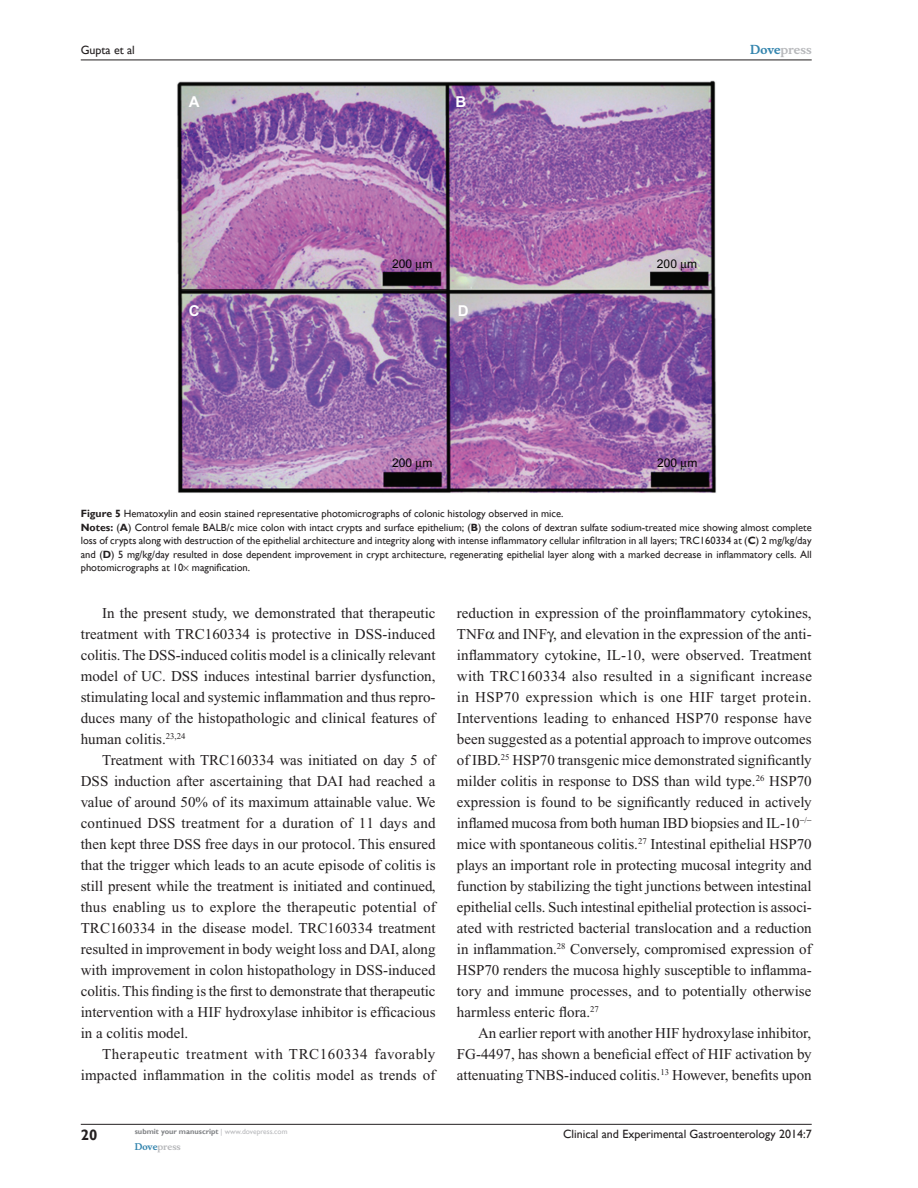
<style>
.page{position:relative;width:918px;height:1188px;background:#fff}
.page>*{position:absolute;margin:0;border:0;box-sizing:border-box;transform-origin:0 0}
.Tx{font:15px/21px "Times New Roman";color:#231f20;text-align:justify}
.t1{font:700 15px "Arial";color:#fff}
.t2{font:700 15px "Gill Sans";color:#231f20}
.t3{font:12px "Gill Sans";color:#231f20}
.t4{font:12px "Arial";color:#040503}
.t5{font:700 12px "Musee";color:#b8b9bc}
.TSNRI{font:10.5px/13.5px "Gill Sans";color:#231f20;text-align:justify}
.FC{font:10.5px "Gill Sans";color:#231f20}
.t6{font:700 9px "Musee";color:#b8b9bc}
.t7{font:700 7.5px "Gill Sans";color:#808285}
.s1{color:#3485ae}
.s2{font-weight:700}
.s3{font-weight:400;color:#b8b9bc}
</style>
<div class="page">
<img style="left:177px;top:81px;width:539px;height:412px">
<hr style="left:81px;top:1124px;width:731px;height:1px;background:#231f20">
<hr style="left:81px;top:60px;width:731px;height:1px;background:#231f20">
<svg style="left:416px;top:262px;width:6px;height:9px"></svg>
<svg style="left:681px;top:262px;width:6px;height:9px"></svg>
<svg style="left:416px;top:461px;width:6px;height:9px"></svg>
<svg style="left:681px;top:461px;width:6px;height:9px"></svg>
<p class="t3" style="left:81px;top:43px;width:56px">Gupta et al</p>
<p class="t1" style="left:189px;top:93px;width:12px">A</p>
<p class="t1" style="left:456px;top:93px;width:12px">B</p>
<p class="t5" style="left:750px;top:43px;width:63px"><span class="s1">Dove</span>press</p>
<p class="t4" style="left:392px;top:257px;width:42px">200 m</p>
<p class="t4" style="left:657px;top:257px;width:42px">200 m</p>
<p class="t1" style="left:189px;top:301px;width:12px">C</p>
<p class="t1" style="left:458px;top:301px;width:12px">D</p>
<p class="t4" style="left:392px;top:456px;width:42px">200 m</p>
<p class="t4" style="left:657px;top:456px;width:42px">200 m</p>
<p class="FC" style="left:81px;top:508px;width:484px"><span class="s2">Figure 5</span> Hematoxylin and eosin stained representative photomicrographs of colonic histology observed in mice.</p>
<p class="TSNRI" style="left:81px;top:521px;width:732px"><span class="s2">Notes:</span> (<span class="s2">A</span>) Control female BALB/c mice colon with intact crypts and surface epithelium; (<span class="s2">B</span>) the colons of dextran sulfate sodium-treated mice showing almost complete loss of crypts along with destruction of the epithelial architecture and integrity along with intense inflammatory cellular infiltration in all layers; TRC160334 at (<span class="s2">C</span>) 2 mg/kg/day and (<span class="s2">D</span>) 5 mg/kg/day resulted in dose dependent improvement in crypt architecture, regenerating epithelial layer along with a marked decrease in inflammatory cells. All photomicrographs at 10 magnification.</p>
<p class="Tx" style="left:81px;top:602px;width:356px;text-indent:21px">In the present study, we demonstrated that therapeutic treatment with TRC160334 is protective in DSS-induced colitis. The DSS-induced colitis model is a clinically relevant model of UC. DSS induces intestinal barrier dysfunction, stimulating local and systemic inflammation and thus repro&shy;duces many of the histopathologic and clinical features of human colitis.<sup>23,24</sup></p>
<p class="Tx" style="left:81px;top:749px;width:357px;text-indent:21px">Treatment with TRC160334 was initiated on day 5 of DSS induction after ascertaining that DAI had reached a value of around 50% of its maximum attainable value. We continued DSS treatment for a duration of 11 days and then kept three DSS free days in our protocol. This ensured that the trigger which leads to an acute episode of colitis is still present while the treatment is initiated and continued, thus enabling us to explore the therapeutic potential of TRC160334 in the disease model. TRC160334 treatment resulted in improvement in body weight loss and DAI, along with improvement in colon histopathology in DSS-induced colitis. This finding is the first to demonstrate that therapeutic intervention with a HIF hydroxylase inhibitor is efficacious in a colitis model.</p>
<p class="Tx" style="left:81px;top:1043px;width:356px;text-align:right">Therapeutic treatment with TRC160334 favorably impacted inflammation in the colitis model as trends of</p>
<p class="Tx" style="left:457px;top:602px;width:357px">reduction in expression of the proinflammatory cytokines, TNF and INF , and elevation in the expression of the anti&shy;inflammatory cytokine, IL-10, were observed. Treatment with TRC160334 also resulted in a significant increase in HSP70 expression which is one HIF target protein.<br>Interventions leading to enhanced HSP70 response have been suggested as a potential approach to improve outcomes of IBD.<sup>25</sup> HSP70 transgenic mice demonstrated significantly milder colitis in response to DSS than wild type.<sup>26</sup> HSP70 expression is found to be significantly reduced in actively inflamed mucosa from both human IBD biopsies and IL-10−<sup>/</sup>− mice with spontaneous colitis.<sup>27</sup> Intestinal epithelial HSP70 plays an important role in protecting mucosal integrity and function by stabilizing the tight junctions between intestinal epithelial cells. Such intestinal epithelial protection is associ&shy;ated with restricted bacterial translocation and a reduction in inflammation.<sup>28</sup> Conversely, compromised expression of HSP70 renders the mucosa highly susceptible to inflamma&shy;tory and immune processes, and to potentially otherwise harmless enteric flora.<sup>27</sup></p>
<p class="Tx" style="left:457px;top:1022px;width:356px;text-indent:21px">An earlier report with another HIF hydroxylase inhibitor, FG-4497, has shown a beneficial effect of HIF activation by attenuating TNBS-induced colitis.<sup>13</sup> However, benefits upon</p>
<p class="t2" style="left:81px;top:1126px;width:18px">20</p>
<p class="t7" style="left:135px;top:1127px;width:154px">submit your manuscript <span class="s3">| www.dovepress.com</span></p>
<p class="t6" style="left:135px;top:1141px;width:48px"><span class="s1">Dove</span>press</p>
<p class="t3" style="left:563px;top:1127px;width:250px">Clinical and Experimental Gastroenterology 2014:7</p>
</div>
